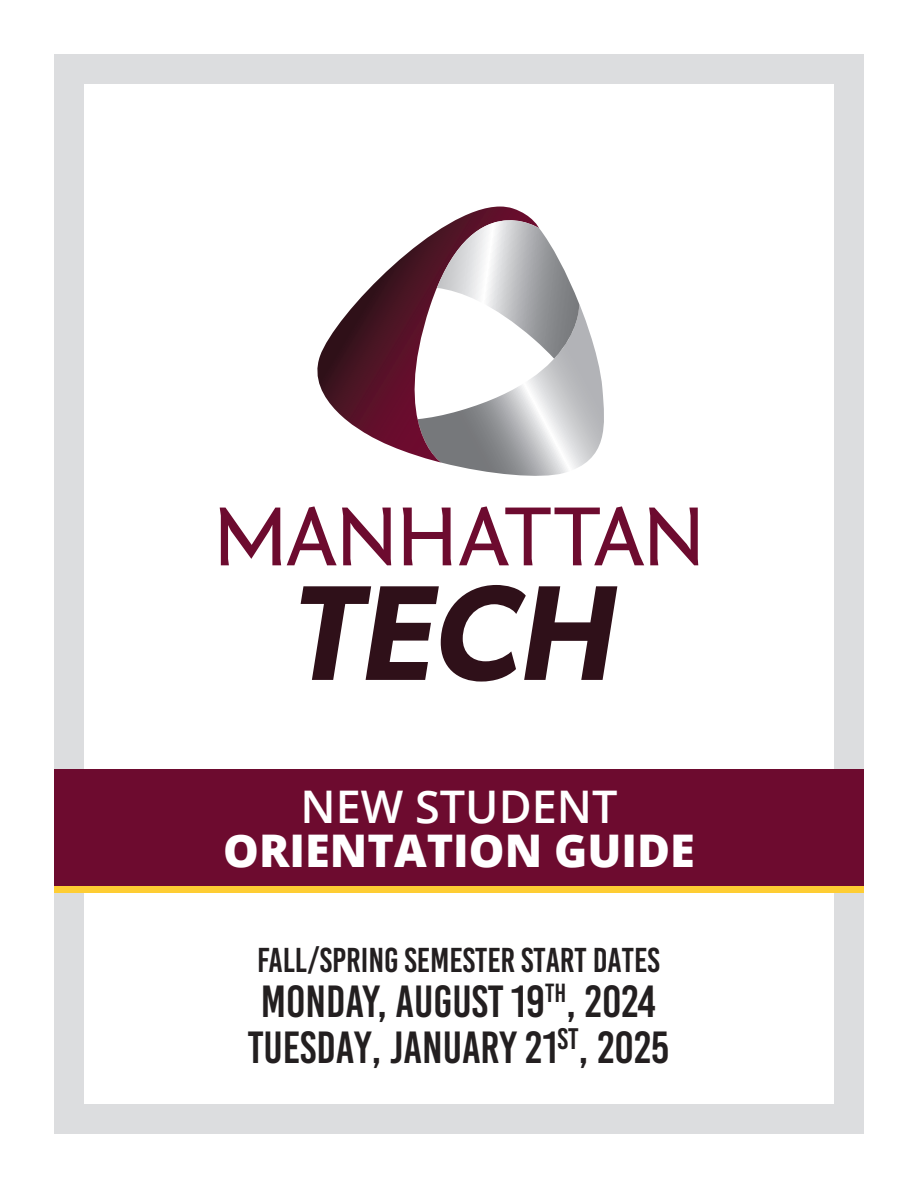
<style>
.page{position:relative;width:918px;height:1188px;background:#fff}
.page>*{position:absolute;margin:0;border:0;box-sizing:border-box;transform-origin:0 0}
.t1{font:45px/45.6px "Bebas Kai";color:#231f20}
.t2{font:800 45px "Open Sans";color:#fff}
.t3{font:600 45px "Open Sans";color:#fff}
.t4{font:34.5px "Bebas Kai";color:#231f20}
</style>
<div class="page">
<div style="left:54px;top:54px;width:810px;height:1080px;border:30px solid #dcdddf"></div>
<div style="left:54px;top:770px;width:810px;height:116px;background:#6d0b2f"></div>
<svg style="left:317px;top:206px;width:216px;height:250px"></svg>
<svg style="left:418px;top:220px;width:186px;height:256px"></svg>
<svg style="left:301px;top:585px;width:316px;height:97px"></svg>
<svg style="left:220px;top:508px;width:61px;height:57px"></svg>
<svg style="left:287px;top:506px;width:104px;height:59px"></svg>
<svg style="left:403px;top:508px;width:48px;height:57px"></svg>
<svg style="left:459px;top:506px;width:239px;height:59px"></svg>
<div style="left:54px;top:886px;width:810px;height:7px;background:#fecd33"></div>
<p class="t3" style="left:300px;top:776px;width:319px">NEW STUDENT</p>
<p class="t2" style="left:223px;top:816px;width:473px">ORIENTATION GUIDE</p>
<p class="t4" style="left:257px;top:942px;width:404px">FALL/SPRING SEMESTER START DATES</p>
<p class="t1" style="left:248px;top:979px;width:423px">MONDAY, AUGUST 19<sup>TH</sup>, 2024<br>TUESDAY, JANUARY 21<sup>ST</sup>, 2025</p>
</div>
